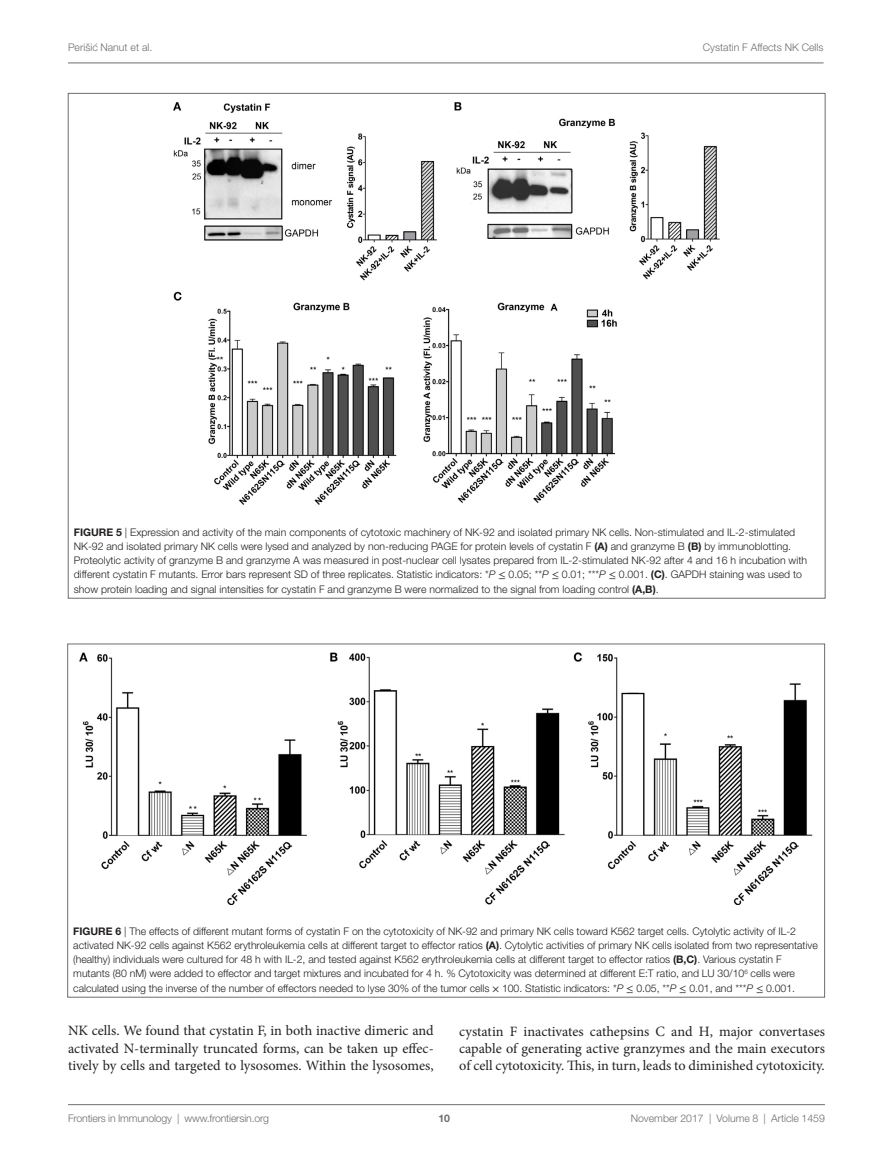
<style>
.page{position:relative;width:893px;height:1170px;background:#fff}
.page>*{position:absolute;margin:0;border:0;box-sizing:border-box;transform-origin:0 0}
.t1{font:14.25px/17.2px "Minion Pro";color:#231f20;text-align:justify}
.t2{font:300 10.5px/14.2px "Helvetica Neue LT Std";color:#231f20}
.t3{font:300 10.5px "Helvetica Neue LT Std";color:#6c6d70}
.t4{font:700 10.5px "Helvetica Neue LT Std";color:#6c6d70}
.s1{font-weight:700}
.s2{font-style:italic}
.s3{font-family:"STIX General";font-weight:400}
</style>
<div class="page">
<img style="left:79px;top:652px;width:734px;height:252px">
<img style="left:173px;top:102px;width:547px;height:403px">
<hr style="left:68px;top:63px;width:756px;height:1px;background:#6c6d70">
<hr style="left:68px;top:1104px;width:757px;height:1px;background:#6c6d70">
<p class="t3" style="left:68px;top:41px;width:86px">Perišic´ Nanut et al.</p>
<p class="t3" style="left:703px;top:41px;width:122px">Cystatin F Affects NK Cells</p>
<p class="t2" style="left:74px;top:524px;width:735px"><span class="s1">FIGURE 5</span> | Expression and activity of the main components of cytotoxic machinery of NK-92 and isolated primary NK cells. Non-stimulated and IL-2-stimulated NK-92 and isolated primary NK cells were lysed and analyzed by non-reducing PAGE for protein levels of cystatin F <span class="s1">(A)</span> and granzyme B <span class="s1">(B)</span> by immunoblotting.<br>Proteolytic activity of granzyme B and granzyme A was measured in post-nuclear cell lysates prepared from IL-2-stimulated NK-92 after 4 and 16 h incubation with different cystatin F mutants. Error bars represent SD of three replicates. Statistic indicators: *<span class="s2">P</span> <span class="s3">≤</span> 0.05; **<span class="s2">P</span> <span class="s3">≤</span> 0.01; ***<span class="s2">P</span> <span class="s3">≤</span> 0.001. <span class="s1">(C)</span>. GAPDH staining was used to show protein loading and signal intensities for cystatin F and granzyme B were normalized to the signal from loading control <span class="s1">(A,B)</span>.</p>
<p class="t2" style="left:73px;top:923px;width:746px"><span class="s1">FIGURE 6</span> | The effects of different mutant forms of cystatin F on the cytotoxicity of NK-92 and primary NK cells toward K562 target cells. Cytolytic activity of IL-2 activated NK-92 cells against K562 erythroleukemia cells at different target to effector ratios <span class="s1">(A)</span>. Cytolytic activities of primary NK cells isolated from two representative (healthy) individuals were cultured for 48 h with IL-2, and tested against K562 erythroleukemia cells at different target to effector ratios <span class="s1">(B,C)</span>. Various cystatin F mutants (80 nM) were added to effector and target mixtures and incubated for 4 h. % Cytotoxicity was determined at different E:T ratio, and LU 30/10<sup>6</sup> cells were calculated using the inverse of the number of effectors needed to lyse 30% of the tumor cells <span class="s3">×</span> 100. Statistic indicators: *<span class="s2">P</span> <span class="s3">≤</span> 0.05, **<span class="s2">P</span> <span class="s3">≤</span> 0.01, and ***<span class="s2">P</span> <span class="s3">≤</span> 0.001.</p>
<h1 class="t1" style="left:68px;top:1022px;width:367px">NK cells. We found that cystatin F, in both inactive dimeric and activated N-terminally truncated forms, can be taken up effec&shy;tively by cells and targeted to lysosomes. Within the lysosomes,</h1>
<h1 class="t1" style="left:459px;top:1022px;width:367px">cystatin F inactivates cathepsins C and H, major convertases capable of generating active granzymes and the main executors of cell cytotoxicity. This, in turn, leads to diminished cytotoxicity.</h1>
<p class="t3" style="left:68px;top:1111px;width:203px">Frontiers in Immunology | www.frontiersin.org</p>
<p class="t3" style="left:631px;top:1111px;width:196px">November 2017 | Volume 8 | Article 1459</p>
<p class="t4" style="left:439px;top:1111px;width:13px">10</p>
</div>
